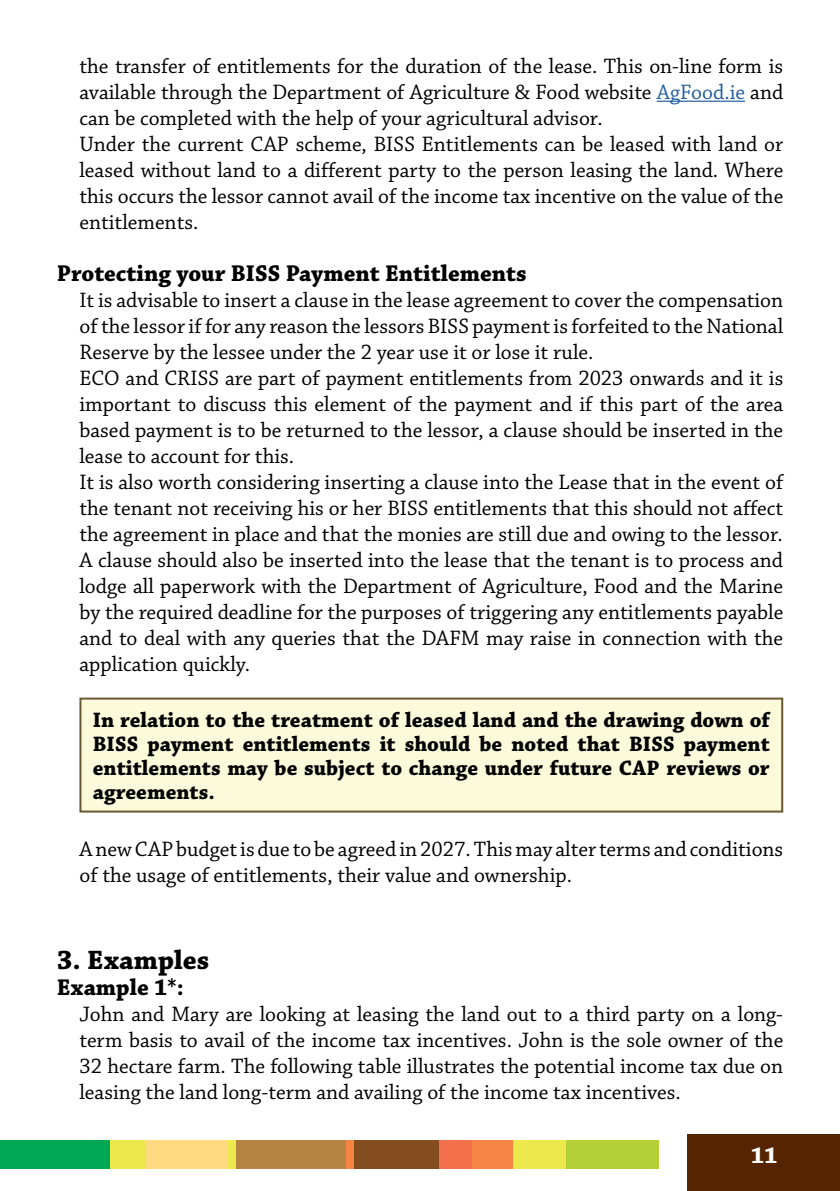
<style>
.page{position:relative;width:840px;height:1191px;background:#fff}
.page>*{position:absolute;margin:0;border:0;box-sizing:border-box;transform-origin:0 0}
._002__Sub_Heading_Bold{font:700 28px "Chaparral Pro";color:#000}
._007__Bold_Small_Headings{font:700 24px "Chaparral Pro";color:#000}
.t1{font:700 24px "Chaparral Pro";color:#fff}
.Body_Text{font:22px/26px "Chaparral Pro";color:#000;text-align:justify}
.Body_Text-2{font:700 22px/24px "Chaparral Pro";color:#000;text-align:justify}
.s1{color:#215e9e}
</style>
<div class="page">
<div style="left:687px;top:1134px;width:152px;height:57px;background:#562500"></div>
<div style="left:0;top:1140px;width:110px;height:28px;background:#00a853"></div>
<div style="left:145px;top:1140px;width:83px;height:28px;background:#ffda80"></div>
<div style="left:110px;top:1140px;width:35px;height:28px;background:#ede94d"></div>
<div style="left:235px;top:1140px;width:111px;height:28px;background:#b58443"></div>
<div style="left:228px;top:1140px;width:7px;height:28px;background:#ede94d"></div>
<div style="left:353px;top:1140px;width:86px;height:28px;background:#844d20"></div>
<div style="left:346px;top:1140px;width:8px;height:28px;background:#f58545"></div>
<div style="left:471px;top:1140px;width:42px;height:28px;background:#f58545"></div>
<div style="left:439px;top:1140px;width:33px;height:28px;background:#f3704b"></div>
<div style="left:564px;top:1140px;width:94px;height:28px;background:#b5d037"></div>
<div style="left:512px;top:1140px;width:53px;height:28px;background:#ede94d"></div>
<hr style="left:656px;top:101px;width:88px;height:1px;background:#215e9e">
<div style="left:80px;top:698px;width:701px;height:113px;background:#fbfadb"></div>
<div style="left:79px;top:697px;width:703px;height:115px;border:2px solid #6c5735"></div>
<p class="Body_Text" style="left:79px;top:54px;width:704px">the transfer of entitlements for the duration of the lease. This on-line form is available through the Department of Agriculture &amp; Food website <span class="s1">AgFood.ie</span> and can be completed with the help of your agricultural advisor.</p>
<p class="Body_Text" style="left:79px;top:132px;width:705px">Under the current CAP scheme, BISS Entitlements can be leased with land or leased without land to a different party to the person leasing the land. Where this occurs the lessor cannot avail of the income tax incentive on the value of the entitlements.</p>
<p class="_007__Bold_Small_Headings" style="left:57px;top:259px;width:471px">Protecting your BISS Payment Entitlements</p>
<p class="Body_Text" style="left:79px;top:288px;width:705px">It is advisable to insert a clause in the lease agreement to cover the compensation of the lessor if for any reason the lessors BISS payment is forfeited to the National Reserve by the lessee under the 2 year use it or lose it rule.</p>
<p class="Body_Text" style="left:79px;top:366px;width:705px">ECO and CRISS are part of payment entitlements from 2023 onwards and it is important to discuss this element of the payment and if this part of the area based payment is to be returned to the lessor, a clause should be inserted in the lease to account for this.</p>
<p class="Body_Text" style="left:79px;top:470px;width:705px">It is also worth considering inserting a clause into the Lease that in the event of the tenant not receiving his or her BISS entitlements that this should not affect the agreement in place and that the monies are still due and owing to the lessor.</p>
<p class="Body_Text" style="left:79px;top:548px;width:705px">A clause should also be inserted into the lease that the tenant is to process and lodge all paperwork with the Department of Agriculture, Food and the Marine by the required deadline for the purposes of triggering any entitlements payable and to deal with any queries that the DAFM may raise in connection with the application quickly.</p>
<p class="Body_Text-2" style="left:93px;top:709px;width:678px">In relation to the treatment of leased land and the drawing down of BISS payment entitlements it should be noted that BISS payment entitlements may be subject to change under future CAP reviews or agreements.</p>
<p class="Body_Text" style="left:79px;top:837px;width:705px">A new CAP budget is due to be agreed in 2027. This may alter terms and conditions of the usage of entitlements, their value and ownership.</p>
<p class="_002__Sub_Heading_Bold" style="left:57px;top:943px;width:154px">3. Examples</p>
<p class="_007__Bold_Small_Headings" style="left:57px;top:973px;width:129px">Example 1*:</p>
<p class="Body_Text" style="left:79px;top:1001px;width:705px">John and Mary are looking at leasing the land out to a third party on a long&shy;term basis to avail of the income tax incentives. John is the sole owner of the 32 hectare farm. The following table illustrates the potential income tax due on leasing the land long-term and availing of the income tax incentives.</p>
<p class="t1" style="left:750px;top:1141px;width:29px">11</p>
</div>
